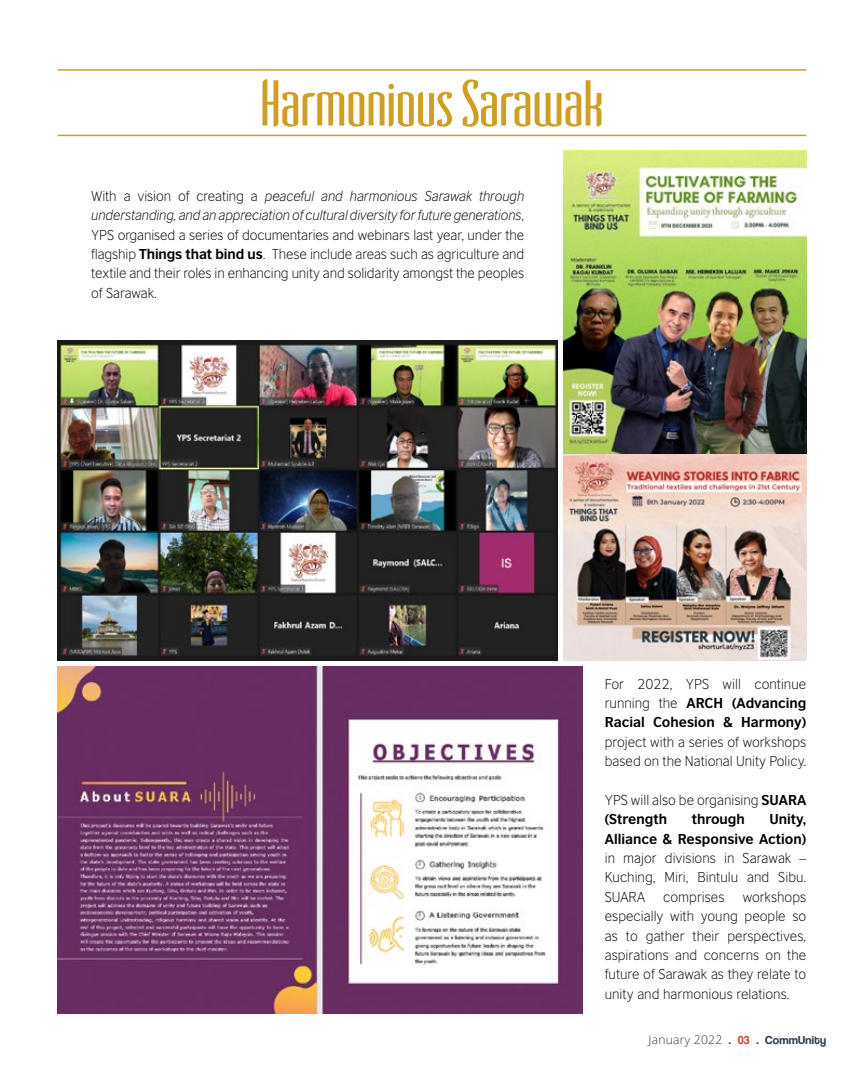
<style>
.page{position:relative;width:864px;height:1080px;background:#fff}
.page>*{position:absolute;margin:0;border:0;box-sizing:border-box;transform-origin:0 0}
.t1{font:61.05px "Verve Std";color:#cf9f24}
.t2{font:300 13.5px/19.4px "British Council Sans";color:#000;text-align:justify}
.t3{font:700 13.5px/19.4px "British Council Sans";color:#000;text-align:justify}
.t4{font:300 11.85px "Open Sans";letter-spacing:.02em;color:#2c394a}
.s1{font-style:italic}
.s2{font-weight:700}
.s3{font-weight:300}
.s4{font-family:"Coolvetica Rg";font-weight:400}
.s5{font-family:"Coolvetica Rg";font-weight:400;color:#ca422c}
</style>
<div class="page">
<img style="left:58px;top:340px;width:500px;height:321px">
<hr style="left:58px;top:135px;width:748px;height:1px;background:#cf9f24">
<hr style="left:58px;top:69px;width:748px;height:2px;background:#cf9f24">
<img style="left:563px;top:150px;width:243px;height:304px">
<img style="left:563px;top:454px;width:243px;height:207px">
<img style="left:58px;top:666px;width:524px;height:348px">
<h1 class="t1" style="left:260px;top:67px;width:345px">Harmonious Sarawak</h1>
<p class="t2" style="left:91px;top:186px;width:435px">With a vision of creating a <span class="s1">peaceful and harmonious Sarawak through understanding, and an appreciation of cultural diversity for future generations</span>, YPS organised a series of documentaries and webinars last year, under the flagship <span class="s2">Things that bind us</span>. These include areas such as agriculture and textile and their roles in enhancing unity and solidarity amongst the peoples of Sarawak.</p>
<p class="t3" style="left:605px;top:674px;width:203px"><span class="s3">For 2022, YPS will continue running the</span> ARCH (Advancing Racial Cohesion &amp; Harmony)</p>
<p class="t2" style="left:605px;top:732px;width:203px">project with a series of workshops based on the National Unity Policy.</p>
<p class="t2" style="left:605px;top:790px;width:203px">YPS will also be organising <span class="s2">SUARA (Strength</span></p>
<p class="t3" style="left:605px;top:809px;width:203px;text-align:right">Unity,<br>Alliance &amp; Responsive Action)</p>
<p class="t2" style="left:605px;top:848px;width:203px">in major divisions in Sarawak – Kuching, Miri, Bintulu and Sibu.<br>SUARA</p>
<p class="t3" style="left:692px;top:809px;width:55px">through</p>
<p class="t2" style="left:605px;top:887px;width:203px;text-indent:138px">workshops especially with young people so as to gather their perspectives, aspirations and concerns on the future of Sarawak as they relate to unity and harmonious relations.</p>
<p class="t2" style="left:663px;top:887px;width:63px">comprises</p>
<p class="t4" style="left:649px;top:1032px;width:179px">January 2022 <span class="s4">.</span> <span class="s5">03</span> <span class="s4">. CommUnity</span></p>
</div>
